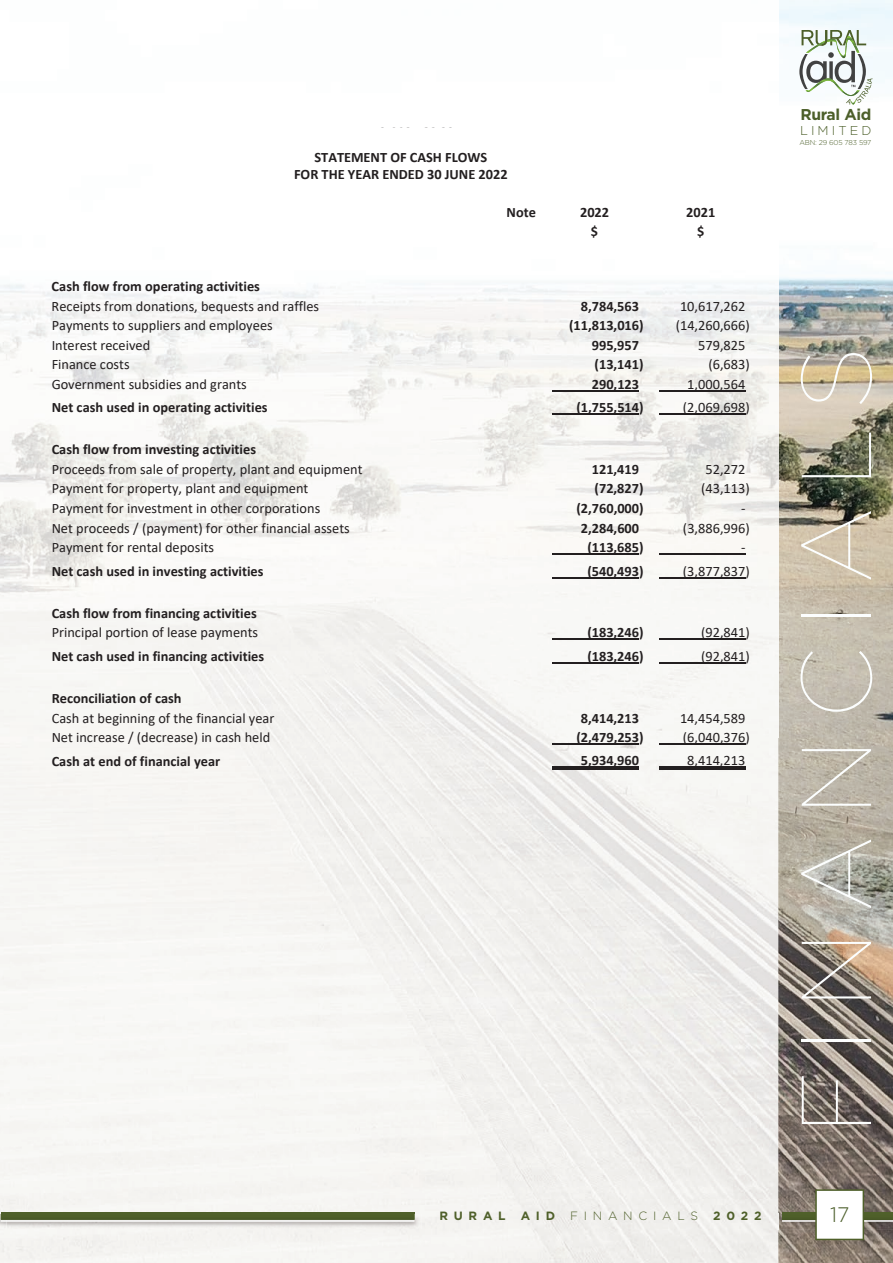
<style>
.page{position:relative;width:893px;height:1263px;background:#fff}
.page>*{position:absolute;margin:0;border:0;box-sizing:border-box;transform-origin:0 0}
.t1{font:100 99px "Gotham";letter-spacing:.2em;color:#fcfefe}
.t2{font:300 21px "Gotham";color:#4a5d29}
.t3{font:700 15.6px "Gotham";letter-spacing:-.02em;color:#4c5f2a}
.t4{font:14.4px "Calibri";color:#231f20}
.t5{font:700 14.4px/17.7px "Calibri";color:#231f20;text-align:center}
.t6{font:300 12.75px "Gotham";letter-spacing:.24em;color:#4c5f2a}
.t7{font:700 12px "Gotham";letter-spacing:.48em;color:#4f602a}
.t8{font:300 12px "Gotham";letter-spacing:.48em;color:#4f602a}
.t9{font:300 7.05px "Gotham";letter-spacing:-.02em;color:#4c5f2a}
</style>
<div class="page">
<img style="left:778px;top:0;width:115px;height:1229px">
<img style="left:0;top:282px;width:778px;height:454px">
<img style="left:0;top:736px;width:778px;height:527px">
<div style="left:1px;top:1212px;width:413px;height:8px;background:#4f602a"></div>
<div style="left:782px;top:1212px;width:111px;height:8px;background:#4f602a"></div>
<img style="left:0;top:1214px;width:421px;height:15px">
<img style="left:0;top:1214px;width:7px;height:14px">
<img style="left:1px;top:1214px;width:413px;height:6px">
<hr style="left:1px;top:1220px;width:413px;height:2px;background:#fff">
<svg style="left:776px;top:1214px;width:2px;height:15px"></svg>
<hr style="left:782px;top:1220px;width:111px;height:2px;background:#fff">
<svg style="left:815px;top:1189px;width:49px;height:51px"></svg>
<svg style="left:799px;top:21px;width:73px;height:85px"></svg>
<hr style="left:553px;top:390px;width:86px;height:1px;background:#231f20">
<hr style="left:659px;top:390px;width:86px;height:1px;background:#231f20">
<hr style="left:553px;top:414px;width:86px;height:1px;background:#231f20">
<hr style="left:659px;top:414px;width:86px;height:1px;background:#231f20">
<hr style="left:553px;top:553px;width:86px;height:2px;background:#231f20">
<hr style="left:659px;top:553px;width:86px;height:2px;background:#231f20">
<hr style="left:553px;top:577px;width:86px;height:1px;background:#231f20">
<hr style="left:659px;top:577px;width:86px;height:1px;background:#231f20">
<hr style="left:553px;top:639px;width:86px;height:1px;background:#231f20">
<hr style="left:659px;top:639px;width:86px;height:1px;background:#231f20">
<hr style="left:553px;top:662px;width:86px;height:2px;background:#231f20">
<hr style="left:659px;top:662px;width:86px;height:2px;background:#231f20">
<hr style="left:553px;top:743px;width:86px;height:2px;background:#231f20">
<hr style="left:659px;top:743px;width:86px;height:2px;background:#231f20">
<hr style="left:553px;top:766px;width:86px;height:1px;background:#231f20">
<hr style="left:553px;top:768px;width:86px;height:1px;background:#231f20">
<hr style="left:659px;top:766px;width:86px;height:1px;background:#231f20">
<hr style="left:659px;top:768px;width:86px;height:1px;background:#231f20">
<p class="t5" style="left:294px;top:148px;width:215px">STATEMENT OF CASH FLOWS<br>FOR THE YEAR ENDED 30 JUNE 2022</p>
<p class="t5" style="left:507px;top:203px;width:31px">Note</p>
<p class="t5" style="left:580px;top:203px;width:31px">2022</p>
<p class="t5" style="left:686px;top:203px;width:31px">2021</p>
<p class="t5" style="left:591px;top:222px;width:9px">$</p>
<p class="t5" style="left:697px;top:222px;width:9px">$</p>
<p class="t5" style="left:52px;top:277px;width:210px">Cash flow from operating activities</p>
<p class="t4" style="left:52px;top:296px;width:269px">Receipts from donations, bequests and raffles</p>
<p class="t5" style="left:581px;top:297px;width:60px">8,784,563</p>
<p class="t4" style="left:680px;top:296px;width:67px">10,617,262</p>
<p class="t4" style="left:52px;top:315px;width:223px">Payments to suppliers and employees</p>
<p class="t5" style="left:569px;top:316px;width:76px">(11,813,016)</p>
<p class="t4" style="left:676px;top:315px;width:76px">(14,260,666)</p>
<p class="t4" style="left:52px;top:335px;width:100px">Interest received</p>
<p class="t5" style="left:592px;top:336px;width:49px">995,957</p>
<p class="t4" style="left:698px;top:335px;width:49px">579,825</p>
<p class="t4" style="left:52px;top:354px;width:79px">Finance costs</p>
<p class="t5" style="left:595px;top:355px;width:50px">(13,141)</p>
<p class="t4" style="left:708px;top:354px;width:43px">(6,683)</p>
<p class="t4" style="left:52px;top:374px;width:197px">Government subsidies and grants</p>
<p class="t5" style="left:592px;top:375px;width:49px">290,123</p>
<p class="t4" style="left:687px;top:374px;width:60px">1,000,564</p>
<p class="t5" style="left:52px;top:399px;width:217px">Net cash used in operating activities</p>
<p class="t5" style="left:576px;top:399px;width:69px">(1,755,514)</p>
<p class="t4" style="left:683px;top:398px;width:68px">(2,069,698)</p>
<p class="t5" style="left:52px;top:441px;width:206px">Cash flow from investing activities</p>
<p class="t4" style="left:52px;top:459px;width:312px">Proceeds from sale of property, plant and equipment</p>
<p class="t5" style="left:592px;top:460px;width:49px">121,419</p>
<p class="t4" style="left:705px;top:459px;width:41px">52,272</p>
<p class="t4" style="left:52px;top:479px;width:258px">Payment for property, plant and equipment</p>
<p class="t5" style="left:595px;top:480px;width:50px">(72,827)</p>
<p class="t4" style="left:701px;top:479px;width:50px">(43,113)</p>
<p class="t4" style="left:52px;top:498px;width:270px">Payment for investment in other corporations</p>
<p class="t5" style="left:576px;top:499px;width:69px">(2,760,000)</p>
<p class="t4" style="left:741px;top:498px;width:6px">-</p>
<p class="t4" style="left:52px;top:518px;width:300px">Net proceeds / (payment) for other financial assets</p>
<p class="t5" style="left:581px;top:519px;width:60px">2,284,600</p>
<p class="t4" style="left:683px;top:518px;width:68px">(3,886,996)</p>
<p class="t4" style="left:52px;top:537px;width:164px">Payment for rental deposits</p>
<p class="t5" style="left:587px;top:538px;width:58px">(113,685)</p>
<p class="t4" style="left:741px;top:537px;width:6px">-</p>
<p class="t5" style="left:52px;top:562px;width:213px">Net cash used in investing activities</p>
<p class="t5" style="left:587px;top:562px;width:58px">(540,493)</p>
<p class="t4" style="left:683px;top:561px;width:68px">(3,877,837)</p>
<p class="t5" style="left:52px;top:604px;width:207px">Cash flow from financing activities</p>
<p class="t4" style="left:52px;top:622px;width:208px">Principal portion of lease payments</p>
<p class="t5" style="left:587px;top:623px;width:58px">(183,246)</p>
<p class="t4" style="left:701px;top:622px;width:50px">(92,841)</p>
<p class="t5" style="left:52px;top:647px;width:214px">Net cash used in financing activities</p>
<p class="t5" style="left:587px;top:647px;width:58px">(183,246)</p>
<p class="t4" style="left:701px;top:646px;width:50px">(92,841)</p>
<p class="t5" style="left:52px;top:689px;width:131px">Reconciliation of cash</p>
<p class="t4" style="left:52px;top:708px;width:224px">Cash at beginning of the financial year</p>
<p class="t5" style="left:581px;top:709px;width:60px">8,414,213</p>
<p class="t4" style="left:680px;top:708px;width:67px">14,454,589</p>
<p class="t4" style="left:52px;top:727px;width:220px">Net increase / (decrease) in cash held</p>
<p class="t5" style="left:576px;top:728px;width:69px">(2,479,253)</p>
<p class="t4" style="left:683px;top:727px;width:68px">(6,040,376)</p>
<p class="t5" style="left:52px;top:752px;width:170px">Cash at end of financial year</p>
<p class="t5" style="left:581px;top:751px;width:60px">5,934,960</p>
<p class="t4" style="left:687px;top:750px;width:60px">8,414,213</p>
<p class="t3" style="left:800px;top:105px;width:73px">Rural Aid</p>
<p class="t6" style="left:800px;top:123px;width:73px">LIMITED</p>
<p class="t9" style="left:799px;top:138px;width:74px">ABN: 29 605 783 597</p>
<h1 class="t1" style="left:783px;top:1134px;width:789px;rotate:-90deg">FINANCIALS</h1>
<p class="t7" style="left:439px;top:1209px;width:68px">RURAL</p>
<p class="t7" style="left:521px;top:1209px;width:36px">AID</p>
<p class="t8" style="left:570px;top:1209px;width:129px">FINANCIALS</p>
<p class="t7" style="left:713px;top:1209px;width:50px">2022</p>
<h2 class="t2" style="left:830px;top:1203px;width:21px">17</h2>
</div>
